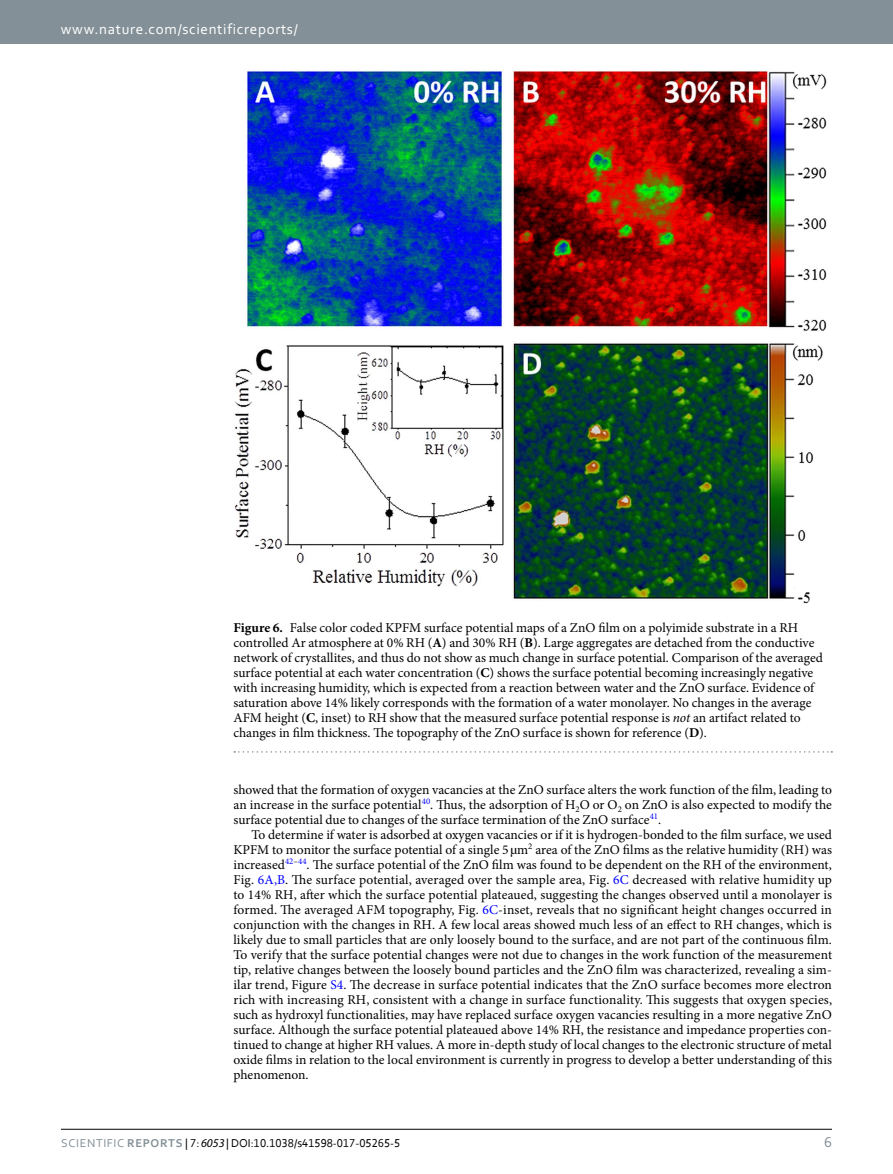
<style>
.page{position:relative;width:893px;height:1174px;background:#fff}
.page>*{position:absolute;margin:0;border:0;box-sizing:border-box;transform-origin:0 0}
.t1{font:15px "Corbel 2";letter-spacing:.045em;color:#fff}
.t2{font:15px "Corbel 2";color:#839097}
.t3{font:13.5px/15px "Minion Pro";color:#000;text-align:justify}
.t4{font:12px "Corbel";color:#000}
.s1{font-weight:700}
.s2{font-style:italic}
.s3{font-family:"STIX General"}
.s4{color:#00f}
.s5{font-family:"Corbel 2";color:#839097}
.s6{font-family:"Corbel Bold 2";color:#839097}
.s7{font-family:"Myriad Pro";font-style:italic}
</style>
<div class="page">
<div style="left:0;top:0;width:893px;height:43px;background:#839097"></div>
<hr style="left:61px;top:1129px;width:771px;height:1px;background:#000">
<img style="left:234px;top:70px;width:593px;height:534px">
<svg style="left:234px;top:751px;width:598px;height:1px"></svg>
<p class="t1" style="left:61px;top:19px;width:238px">www.nature.com/scientificreports/</p>
<p class="t3" style="left:233px;top:620px;width:591px;text-align:left"><span class="s1">Figure 6.</span> False color coded KPFM surface potential maps of a ZnO film on a polyimide substrate in a RH controlled Ar atmosphere at 0% RH (<span class="s1">A</span>) and 30% RH (<span class="s1">B</span>). Large aggregates are detached from the conductive network of crystallites, and thus do not show as much change in surface potential. Comparison of the averaged surface potential at each water concentration (<span class="s1">C</span>) shows the surface potential becoming increasingly negative with increasing humidity, which is expected from a reaction between water and the ZnO surface. Evidence of saturation above 14% likely corresponds with the formation of a water monolayer. No changes in the average AFM height (<span class="s1">C</span>, inset) to RH show that the measured surface potential response is <span class="s2">not</span> an artifact related to changes in film thickness. The topography of the ZnO surface is shown for reference (<span class="s1">D</span>).</p>
<p class="t3" style="left:233px;top:782px;width:600px">showed that the formation of oxygen vacancies at the ZnO surface alters the work function of the film, leading to an increase in the surface potential<sup>40</sup>. Thus, the adsorption of H<sub>2</sub>O or O<sub>2</sub> on ZnO is also expected to modify the surface potential due to changes of the surface termination of the ZnO surface<sup>41</sup>.</p>
<p class="t3" style="left:233px;top:827px;width:600px;text-indent:18px">To determine if water is adsorbed at oxygen vacancies or if it is hydrogen-bonded to the film surface, we used KPFM to monitor the surface potential of a single 5 <span class="s3">µ</span>m<sup>2</sup> area of the ZnO films as the relative humidity (RH) was increased<sup>42</sup><sup>–</sup><sup>44</sup>. The surface potential of the ZnO film was found to be dependent on the RH of the environment, Fig. <span class="s4">6A,B</span>. The surface potential, averaged over the sample area, Fig. <span class="s4">6C</span> decreased with relative humidity up to 14% RH, after which the surface potential plateaued, suggesting the changes observed until a monolayer is formed. The averaged AFM topography, Fig. <span class="s4">6C</span>-inset, reveals that no significant height changes occurred in conjunction with the changes in RH. A few local areas showed much less of an effect to RH changes, which is likely due to small particles that are only loosely bound to the surface, and are not part of the continuous film.<br>To verify that the surface potential changes were not due to changes in the work function of the measurement tip, relative changes between the loosely bound particles and the ZnO film was characterized, revealing a sim&shy;ilar trend, Figure <span class="s4">S4</span>. The decrease in surface potential indicates that the ZnO surface becomes more electron rich with increasing RH, consistent with a change in surface functionality. This suggests that oxygen species, such as hydroxyl functionalities, may have replaced surface oxygen vacancies resulting in a more negative ZnO surface. Although the surface potential plateaued above 14% RH, the resistance and impedance properties con&shy;tinued to change at higher RH values. A more in-depth study of local changes to the electronic structure of metal oxide films in relation to the local environment is currently in progress to develop a better understanding of this phenomenon.</p>
<p class="t4" style="left:61px;top:1135px;width:341px"><span class="s5">SCIENtIFIC</span> <span class="s6">REPORTS</span> | 7: <span class="s7">6053</span> | DOI:10.1038/s41598-017-05265-5</p>
<p class="t2" style="left:824px;top:1132px;width:9px">6</p>
</div>
